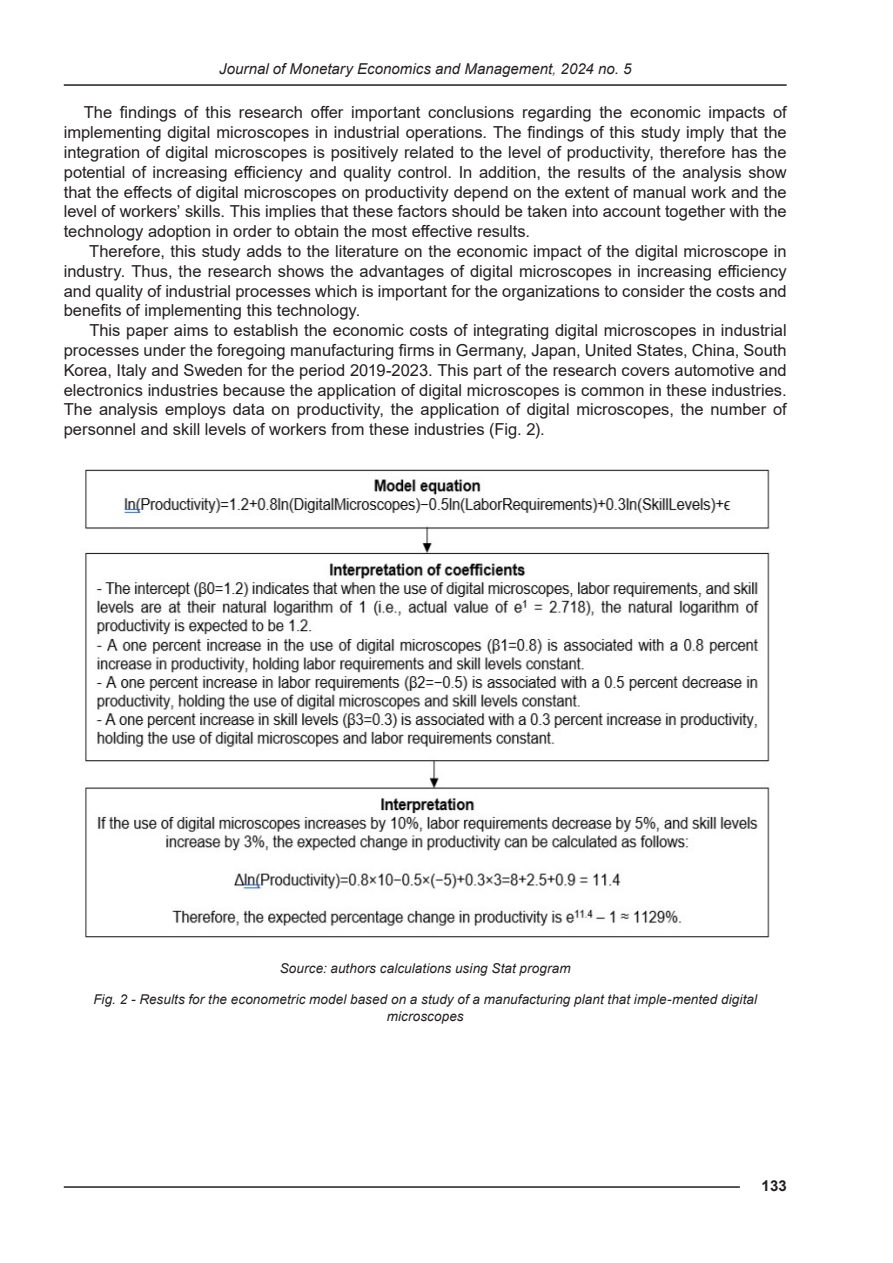
<style>
.page{position:relative;width:893px;height:1263px;background:#fff}
.page>*{position:absolute;margin:0;border:0;box-sizing:border-box;transform-origin:0 0}
.Текст_сатьи{font:16.5px/19.8px "Arial";color:#231f20;text-align:justify}
.t1{font:italic 15px "Arial";color:#231f20}
.t2{font:700 15px "Arial";color:#231f20}
.рисунок{font:italic 13.5px/16.2px "Arial";letter-spacing:.01em;color:#231f20;text-align:center}
.s1{color:#4f4f4f}
</style>
<div class="page">
<hr style="left:64px;top:84px;width:723px;height:2px;background:#231f20">
<hr style="left:64px;top:1186px;width:676px;height:2px;background:#231f20">
<img style="left:85px;top:469px;width:685px;height:469px">
<p class="t1" style="left:219px;top:59px;width:414px">Journal of Monetary Economics and Management<span class="s1">,</span> 2024 no. 5</p>
<p class="Текст_сатьи" style="left:64px;top:103px;width:724px;text-indent:20px">The findings of this research offer important conclusions regarding the economic impacts of implementing digital microscopes in industrial operations. The findings of this study imply that the integration of digital microscopes is positively related to the level of productivity, therefore has the potential of increasing efficiency and quality control. In addition, the results of the analysis show that the effects of digital microscopes on productivity depend on the extent of manual work and the level of workers’ skills. This implies that these factors should be taken into account together with the technology adoption in order to obtain the most effective results.</p>
<p class="Текст_сатьи" style="left:64px;top:241px;width:724px;text-indent:26px">Therefore, this study adds to the literature on the economic impact of the digital microscope in industry. Thus, the research shows the advantages of digital microscopes in increasing efficiency and quality of industrial processes which is important for the organizations to consider the costs and benefits of implementing this technology.</p>
<p class="Текст_сатьи" style="left:64px;top:320px;width:724px;text-indent:26px">This paper aims to establish the economic costs of integrating digital microscopes in industrial processes under the foregoing manufacturing firms in Germany, Japan, United States, China, South Korea, Italy and Sweden for the period 2019-2023. This part of the research covers automotive and electronics industries because the application of digital microscopes is common in these industries.<br>The analysis employs data on productivity, the application of digital microscopes, the number of personnel and skill levels of workers from these industries (Fig. 2).</p>
<p class="рисунок" style="left:280px;top:961px;width:292px">Source: authors calculations using Stat program</p>
<p class="рисунок" style="left:93px;top:992px;width:665px">Fig. 2 - Results for the econometric model based on a study of a manufacturing plant that imple-mented digital microscopes</p>
<p class="t2" style="left:762px;top:1175px;width:27px">133</p>
</div>
